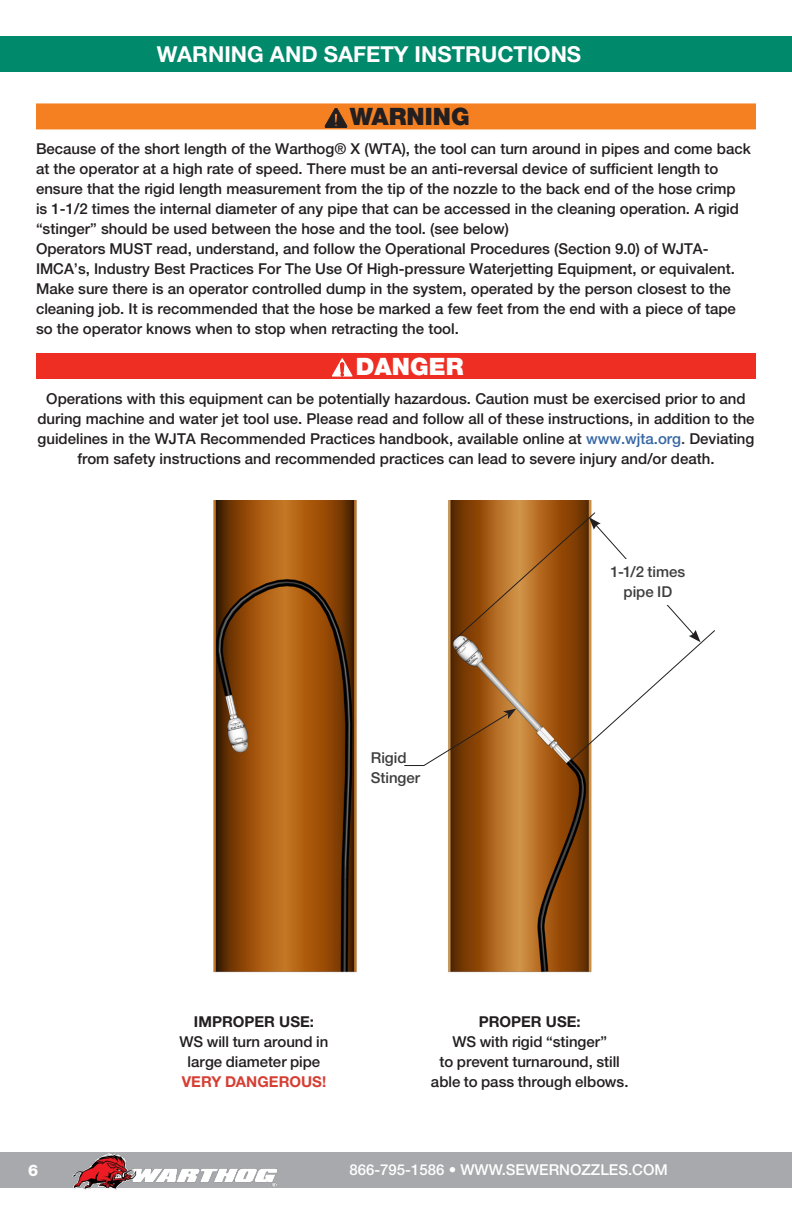
<style>
.page{position:relative;width:792px;height:1224px;background:#fff}
.page>*{position:absolute;margin:0;border:0;box-sizing:border-box;transform-origin:0 0}
.WARNING{font:900 24px "Helvetica Neue LT Std";color:#231f20}
.DANGER{font:900 24px "Helvetica Neue LT Std";color:#fff}
.t1{font:700 22px "Helvetica Neue LT Std";color:#fff}
.t2{font:800 16px "Helvetica Neue LT Std";color:#fff}
.Body_Copy_no_indent{font:500 15px/20px "Helvetica Neue LT Std";color:#231f20}
.t3{font:500 15px "Helvetica Neue LT Std";color:#fff}
.Body_Copy_no_indent-2{font:500 15px/20px "Helvetica Neue LT Std";color:#3e3e3f}
.Subheader_1_TOC{font:700 15px "Helvetica Neue LT Std";color:#231f20}
.Body_Copy_no_indent-3{font:700 15px "Helvetica Neue LT Std";color:#d53f33}
.s1{color:#3667a4}
.s2{color:#3e3e3f}
</style>
<div class="page">
<div style="left:0;top:1152px;width:792px;height:36px;background:#a8a9ad"></div>
<img style="left:72px;top:1154px;width:205px;height:35px">
<img style="left:213px;top:500px;width:379px;height:473px">
<div style="left:0;top:36px;width:792px;height:36px;background:#00896b"></div>
<div style="left:36px;top:103px;width:720px;height:26px;background:#f58021"></div>
<svg style="left:325px;top:108px;width:22px;height:19px"></svg>
<div style="left:36px;top:353px;width:720px;height:26px;background:#ee2e22"></div>
<svg style="left:332px;top:358px;width:21px;height:19px"></svg>
<svg style="left:404px;top:511px;width:311px;height:256px"></svg>
<div style="left:608px;top:560px;width:80px;height:45px;background:#fff"></div>
<p class="t1" style="left:157px;top:40px;width:426px">WARNING AND SAFETY INSTRUCTIONS</p>
<p class="WARNING" style="left:350px;top:102px;width:121px">WARNING</p>
<p class="Body_Copy_no_indent" style="left:36px;top:139px;width:716px">Because of the short length of the Warthog® X (WTA), the tool can turn around in pipes and come back at the operator at a high rate of speed. There must be an anti-reversal device of sufficient length to ensure that the rigid length measurement from the tip of the nozzle to the back end of the hose crimp is 1-1/2 times the internal diameter of any pipe that can be accessed in the cleaning operation. A rigid “stinger” should be used between the hose and the tool. (see below)</p>
<p class="Body_Copy_no_indent" style="left:36px;top:239px;width:700px">Operators MUST read, understand, and follow the Operational Procedures (Section 9.0) of WJTA-<br>IMCA’s, Industry Best Practices For The Use Of High-pressure Waterjetting Equipment, or equivalent.</p>
<p class="Body_Copy_no_indent" style="left:36px;top:279px;width:701px">Make sure there is an operator controlled dump in the system, operated by the person closest to the cleaning job. It is recommended that the hose be marked a few feet from the end with a piece of tape so the operator knows when to stop when retracting the tool.</p>
<p class="DANGER" style="left:356px;top:352px;width:109px">DANGER</p>
<p class="Body_Copy_no_indent" style="left:37px;top:388px;width:719px;text-align:center">Operations with this equipment can be potentially hazardous. Caution must be exercised prior to and during machine and water jet tool use. Please read and follow all of these instructions, in addition to the guidelines in the WJTA Recommended Practices handbook, available online at <span class="s1">www.wjta.org</span><span class="s2">.</span> Deviating from safety instructions and recommended practices can lead to severe injury and/or death.</p>
<p class="Body_Copy_no_indent-2" style="left:371px;top:747px;width:51px">Rigid<br>Stinger</p>
<p class="Body_Copy_no_indent-2" style="left:611px;top:562px;width:76px;text-align:center">1-1/2 times pipe ID</p>
<p class="Subheader_1_TOC" style="left:194px;top:1012px;width:122px">IMPROPER USE:</p>
<p class="Body_Copy_no_indent" style="left:180px;top:1031px;width:150px">WS will turn around in</p>
<p class="Body_Copy_no_indent" style="left:188px;top:1051px;width:134px">large diameter pipe</p>
<p class="Body_Copy_no_indent-3" style="left:182px;top:1072px;width:146px">VERY DANGEROUS!</p>
<p class="Subheader_1_TOC" style="left:479px;top:1012px;width:103px">PROPER USE:</p>
<p class="Body_Copy_no_indent" style="left:452px;top:1031px;width:156px">WS with rigid “stinger”</p>
<p class="Body_Copy_no_indent" style="left:440px;top:1051px;width:182px">to prevent turnaround, still</p>
<p class="Body_Copy_no_indent" style="left:431px;top:1071px;width:199px">able to pass through elbows.</p>
<p class="t2" style="left:28px;top:1160px;width:12px">6</p>
<p class="t3" style="left:349px;top:1161px;width:320px">866-795-1586 • WWW.SEWERNOZZLES.COM</p>
</div>
